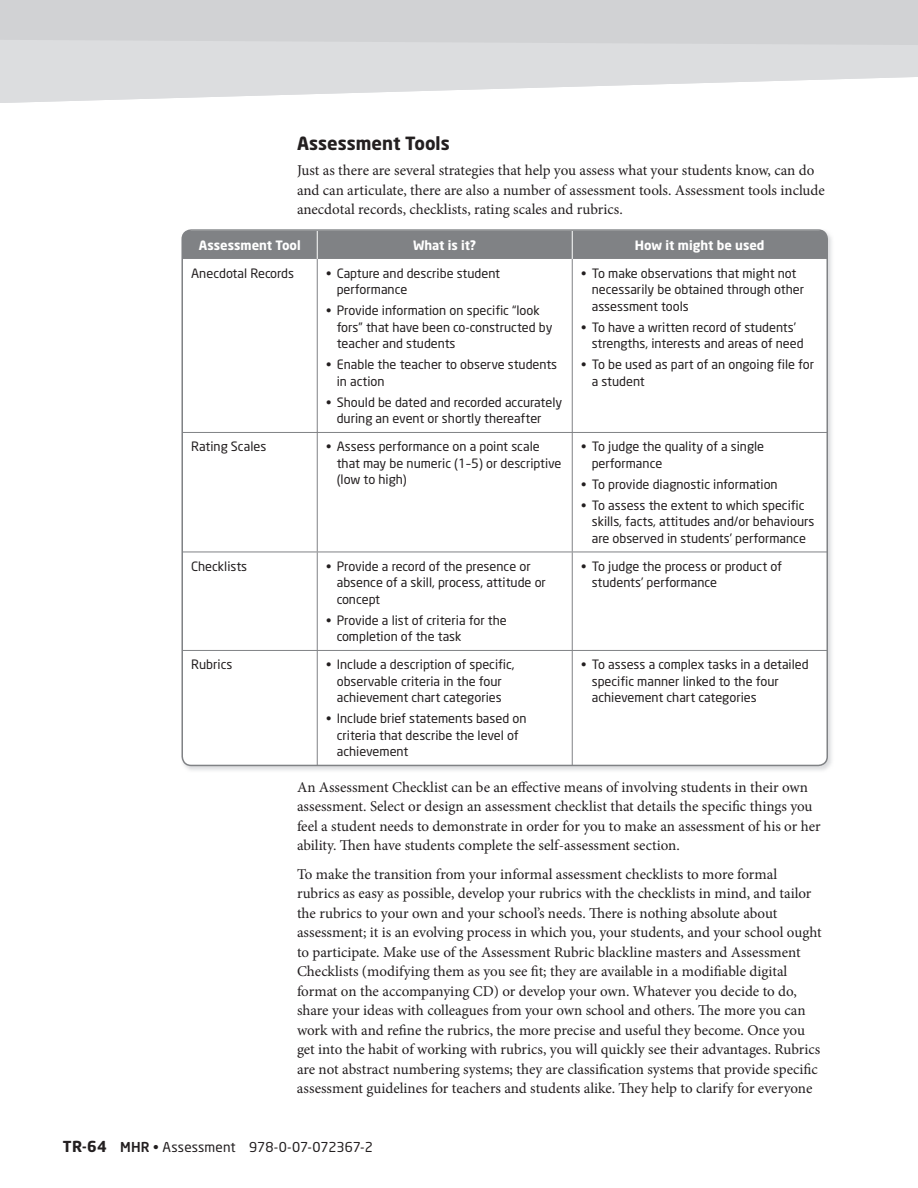
<style>
.page{position:relative;width:918px;height:1188px;background:#fff}
.page>*{position:absolute;margin:0;border:0;box-sizing:border-box;transform-origin:0 0}
.t1{font:700 18px "Neo Sans";color:#231f20}
.t2{font:15px/19.5px "Minion Pro";color:#231f20}
.t3{font:13.5px "Neo Sans";color:#231f20}
.t4{font:12.75px/16.5px "Neo Sans";color:#231f20}
.t5{font:700 12.75px "Neo Sans";color:#fff}
.s1{font-weight:700;font-size:15px}
.s2{font-weight:500}
</style>
<div class="page">
<svg style="left:0;top:50px;width:918px;height:53px;fill:#dcdddf"></svg>
<svg style="left:0;top:0;width:918px;height:50px;background:#d2d3d5"></svg>
<div style="left:182px;top:231px;width:645px;height:27px;background:#808285"></div>
<svg style="left:182px;top:258px;width:645px;height:507px"></svg>
<hr style="left:182px;top:552px;width:645px;height:1px;background:#808285">
<hr style="left:182px;top:650px;width:390px;height:1px;background:#808285">
<hr style="left:572px;top:650px;width:255px;height:1px;background:#808285">
<div style="left:182px;top:229px;width:646px;height:537px;border:2px solid #808285;border-radius:9px"></div>
<p class="t1" style="left:297px;top:136px;width:154px">Assessment Tools</p>
<p class="t2" style="left:297px;top:162px;width:529px">Just as there are several strategies that help you assess what your students know, can do and can articulate, there are also a number of assessment tools. Assessment tools include anecdotal records, checklists, rating scales and rubrics.</p>
<p class="t5" style="left:199px;top:240px;width:103px">Assessment Tool</p>
<p class="t5" style="left:413px;top:240px;width:65px">What is it?</p>
<p class="t5" style="left:635px;top:240px;width:131px">How it might be used</p>
<p class="t4" style="left:191px;top:266px;width:104px">Anecdotal Records</p>
<p class="t4" style="left:337px;top:266px;width:165px;text-indent:-10px">• Capture and describe student performance</p>
<p class="t4" style="left:337px;top:304px;width:217px;text-indent:-10px">• Provide information on specific “look fors” that have been co-constructed by teacher and students</p>
<p class="t4" style="left:337px;top:358px;width:222px;text-indent:-10px">• Enable the teacher to observe students in action</p>
<p class="t4" style="left:337px;top:395px;width:227px;text-indent:-10px">• Should be dated and recorded accurately during an event or shortly thereafter</p>
<p class="t4" style="left:592px;top:266px;width:214px;text-indent:-10px">• To make observations that might not necessarily be obtained through other assessment tools</p>
<p class="t4" style="left:592px;top:320px;width:213px;text-indent:-10px">• To have a written record of students’ strengths, interests and areas of need</p>
<p class="t4" style="left:592px;top:358px;width:224px;text-indent:-10px">• To be used as part of an ongoing file for a student</p>
<p class="t4" style="left:191px;top:440px;width:77px">Rating Scales</p>
<p class="t4" style="left:337px;top:440px;width:226px;text-indent:-10px">• Assess performance on a point scale that may be numeric (1–5) or descriptive (low to high)</p>
<p class="t4" style="left:592px;top:440px;width:174px;text-indent:-10px">• To judge the quality of a single performance</p>
<p class="t4" style="left:581px;top:477px;width:198px">• To provide diagnostic information</p>
<p class="t4" style="left:592px;top:498px;width:224px;text-indent:-10px">• To assess the extent to which specific skills, facts, attitudes and/or behaviours are observed in students’ performance</p>
<p class="t4" style="left:191px;top:559px;width:57px">Checklists</p>
<p class="t4" style="left:337px;top:559px;width:211px;text-indent:-10px">• Provide a record of the presence or absence of a skill, process, attitude or concept</p>
<p class="t4" style="left:337px;top:613px;width:172px;text-indent:-10px">• Provide a list of criteria for the completion of the task</p>
<p class="t4" style="left:191px;top:658px;width:43px">Rubrics</p>
<p class="t4" style="left:326px;top:658px;width:190px;text-align:center">• Include a description of specific, observable criteria in the four achievement chart categories</p>
<p class="t4" style="left:337px;top:712px;width:191px;text-indent:-10px">• Include brief statements based on criteria that describe the level of achievement</p>
<p class="t4" style="left:592px;top:559px;width:192px;text-indent:-10px">• To judge the process or product of students’ performance</p>
<p class="t4" style="left:592px;top:658px;width:218px;text-indent:-10px">• To assess a complex tasks in a detailed specific manner linked to the four achievement chart categories</p>
<p class="t2" style="left:297px;top:778px;width:525px">An Assessment Checklist can be an effective means of involving students in their own assessment. Select or design an assessment checklist that details the specific things you feel a student needs to demonstrate in order for you to make an assessment of his or her ability. Then have students complete the self-assessment section.</p>
<p class="t2" style="left:297px;top:865px;width:526px">To make the transition from your informal assessment checklists to more formal rubrics as easy as possible, develop your rubrics with the checklists in mind, and tailor the rubrics to your own and your school’s needs. There is nothing absolute about assessment; it is an evolving process in which you, your students, and your school ought to participate. Make use of the Assessment Rubric blackline masters and Assessment Checklists (modifying them as you see fit; they are available in a modifiable digital format on the accompanying CD) or develop your own. Whatever you decide to do, share your ideas with colleagues from your own school and others. The more you can work with and refine the rubrics, the more precise and useful they become. Once you get into the habit of working with rubrics, you will quickly see their advantages. Rubrics are not abstract numbering systems; they are classification systems that provide specific assessment guidelines for teachers and students alike. They help to clarify for everyone</p>
<p class="t3" style="left:63px;top:1142px;width:311px"><span class="s1">TR-64</span> <span class="s2">MHR</span> • Assessment 978-0-07-072367-2</p>
</div>
